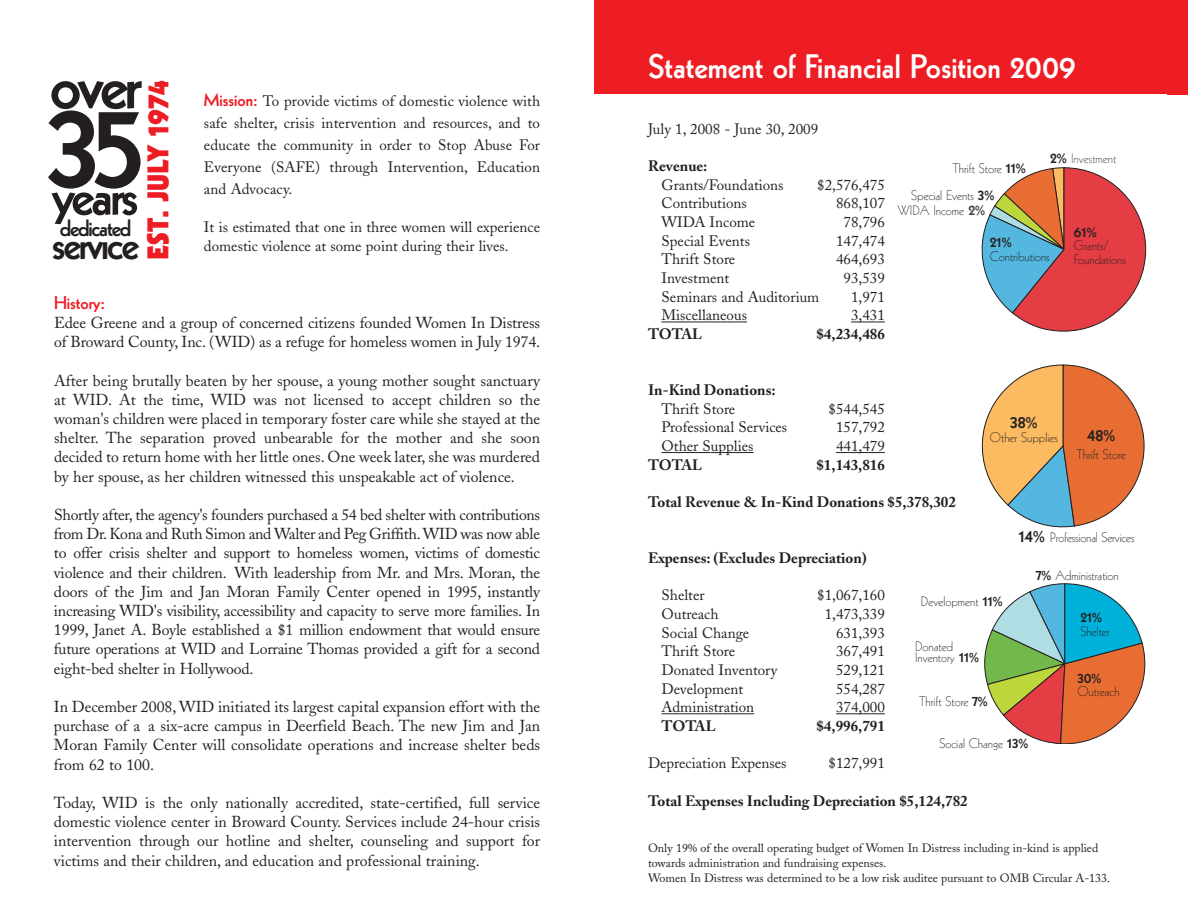
<style>
.page{position:relative;width:1188px;height:918px;background:#fff}
.page>*{position:absolute;margin:0;border:0;box-sizing:border-box;transform-origin:0 0}
.t1{font:800 124.2px "Kabel";color:#231f20}
.t2{font:800 69px "Kabel";color:#231f20}
.t3{font:800 56.4px "Kabel";letter-spacing:-.05em;color:#231f20}
.t4{font:800 43.65px "Kabel";letter-spacing:-.05em;color:#231f20}
.t5{font:800 33px "Kabel";color:#fff}
.t6{font:900 29.1px "Kabel";color:#ee1d23}
.t7{font:800 22.95px "Kabel";letter-spacing:-.05em;color:#231f20}
.t8{font:800 18px "Kabel";color:#ee1e24}
.t9{font:800 18px "Kabel";color:#231f20}
.t10{font:15.75px/19.2px "Adobe Caslon";letter-spacing:-.005em;color:#231f20;text-align:justify}
.t11{font:800 15.3px "Kabel";color:#231f20}
.t12{font:15px/21.9px "Adobe Caslon";color:#231f20;text-align:justify}
.t13{font:700 15px "Adobe Caslon";color:#231f20}
.t14{font:800 15px "Kabel";color:#231f20}
.t15{font:300 13.5px/10.5px "Kabel";color:#231f20}
.t16{font:300 13.5px "Kabel";color:#3e3e3f}
.t17{font:12px/15px "Adobe Caslon";color:#231f20}
.s1{font-family:"Kabel";font-weight:800;font-size:18px;color:#ee1d23}
.s2{font-weight:800;font-size:15.3px}
.s3{font-weight:800;font-size:15.3px;color:#3e3e3f}
.s4{font-weight:800;font-size:15.3px;color:#231f20}
.s5{font-weight:800;font-size:18px}
.s6{font-weight:800;font-size:15px}
</style>
<div class="page">
<div style="left:594px;top:0;width:594px;height:94px;background:#ee1d23"></div>
<hr style="left:662px;top:322px;width:40px;height:1px;background:#231f20">
<hr style="left:702px;top:322px;width:45px;height:1px;background:#231f20">
<hr style="left:851px;top:322px;width:34px;height:1px;background:#231f20">
<svg style="left:662px;top:452px;width:12px;height:1px"></svg>
<hr style="left:674px;top:452px;width:37px;height:1px;background:#231f20">
<hr style="left:711px;top:452px;width:43px;height:1px;background:#231f20">
<hr style="left:836px;top:452px;width:49px;height:1px;background:#231f20">
<hr style="left:672px;top:713px;width:52px;height:1px;background:#231f20">
<svg style="left:724px;top:713px;width:30px;height:1px"></svg>
<hr style="left:836px;top:713px;width:49px;height:1px;background:#231f20">
<svg style="left:981px;top:365px;width:163px;height:163px"></svg>
<svg style="left:984px;top:583px;width:162px;height:161px"></svg>
<svg style="left:982px;top:168px;width:164px;height:164px"></svg>
<h3 class="t6" style="left:147px;top:260px;width:181px;rotate:-90deg">EST. JULY 1974</h3>
<h2 class="t2" style="left:50px;top:59px;width:93px">over</h2>
<h1 class="t1" style="left:47px;top:97px;width:98px">35</h1>
<h3 class="t3" style="left:52px;top:174px;width:88px">years</h3>
<h3 class="t7" style="left:60px;top:219px;width:73px">dedicated</h3>
<h3 class="t4" style="left:52px;top:227px;width:89px">servıce</h3>
<p class="t12" style="left:204px;top:92px;width:338px"><span class="s1">Mission:</span> To provide victims of domestic violence with safe shelter, crisis intervention and resources, and to educate the community in order to Stop Abuse For Everyone (SAFE) through Intervention, Education and Advocacy.</p>
<p class="t12" style="left:204px;top:219px;width:338px;line-height:19.2px">It is estimated that one in three women will experience domestic violence at some point during their lives.</p>
<p class="t8" style="left:54px;top:296px;width:53px">History:</p>
<p class="t10" style="left:54px;top:315px;width:488px">Edee Greene and a group of concerned citizens founded Women In Distress of Broward County, Inc. (WID) as a refuge for homeless women in July 1974.</p>
<p class="t10" style="left:54px;top:373px;width:488px">After being brutally beaten by her spouse, a young mother sought sanctuary at WID. At the time, WID was not licensed to accept children so the woman's children were placed in temporary foster care while she stayed at the shelter. The separation proved unbearable for the mother and she soon decided to return home with her little ones. One week later, she was murdered by her spouse, as her children witnessed this unspeakable act of violence.</p>
<p class="t10" style="left:54px;top:507px;width:488px">Shortly after, the agency's founders purchased a 54 bed shelter with contributions from Dr. Kona and Ruth Simon and Walter and Peg Griffith. WID was now able to offer crisis shelter and support to homeless women, victims of domestic violence and their children. With leadership from Mr. and Mrs. Moran, the doors of the Jim and Jan Moran Family Center opened in 1995, instantly increasing WID's visibility, accessibility and capacity to serve more families. In 1999, Janet A. Boyle established a $1 million endowment that would ensure future operations at WID and Lorraine Thomas provided a gift for a second eight-bed shelter in Hollywood.</p>
<p class="t10" style="left:54px;top:699px;width:488px">In December 2008, WID initiated its largest capital expansion effort with the purchase of a a six-acre campus in Deerfield Beach. The new Jim and Jan Moran Family Center will consolidate operations and increase shelter beds from 62 to 100.</p>
<p class="t10" style="left:54px;top:795px;width:488px">Today, WID is the only nationally accredited, state-certified, full service domestic violence center in Broward County. Services include 24-hour crisis intervention through our hotline and shelter, counseling and support for victims and their children, and education and professional training.</p>
<h3 class="t5" style="left:648px;top:54px;width:429px">Statement of Financial Position 2009</h3>
<p class="t12" style="left:648px;top:120px;width:172px">July 1, 2008 - June 30, 2009</p>
<p class="t13" style="left:648px;top:160px;width:61px">Revenue:</p>
<p class="t12" style="left:662px;top:176px;width:124px">Grants/Foundations</p>
<p class="t12" style="left:817px;top:176px;width:69px">$2,576,475</p>
<p class="t12" style="left:662px;top:194px;width:87px">Contributions</p>
<p class="t12" style="left:836px;top:194px;width:50px">868,107</p>
<p class="t12" style="left:662px;top:213px;width:95px">WIDA Income</p>
<p class="t12" style="left:844px;top:213px;width:43px">78,796</p>
<p class="t12" style="left:662px;top:232px;width:90px">Special Events</p>
<p class="t12" style="left:836px;top:232px;width:50px">147,474</p>
<p class="t12" style="left:662px;top:250px;width:75px">Thrift Store</p>
<p class="t12" style="left:836px;top:250px;width:50px">464,693</p>
<p class="t12" style="left:662px;top:269px;width:69px">Investment</p>
<p class="t12" style="left:844px;top:269px;width:43px">93,539</p>
<p class="t12" style="left:662px;top:288px;width:159px">Seminars and Auditorium</p>
<p class="t12" style="left:851px;top:288px;width:35px">1,971</p>
<p class="t12" style="left:662px;top:306px;width:87px">Miscellaneous</p>
<p class="t12" style="left:851px;top:306px;width:35px">3,431</p>
<p class="t13" style="left:648px;top:328px;width:56px">TOTAL</p>
<p class="t13" style="left:816px;top:328px;width:70px">$4,234,486</p>
<p class="t15" style="left:952px;top:164px;width:75px">Thrift Store <span class="s2">11%</span></p>
<p class="t15" style="left:897px;top:206px;width:89px">WIDA Income <span class="s3">2%</span></p>
<p class="t15" style="left:911px;top:190px;width:85px">Special Events <span class="s2">3%</span></p>
<p class="t16" style="left:1050px;top:154px;width:68px"><span class="s4">2%</span> Investment</p>
<p class="t11" style="left:990px;top:236px;width:23px">21%</p>
<p class="t15" style="left:990px;top:252px;width:61px">Contributions</p>
<p class="t11" style="left:1074px;top:226px;width:24px">61%</p>
<p class="t15" style="left:1074px;top:239px;width:53px;line-height:13.5px">Grants/<br>Foundations</p>
<p class="t13" style="left:648px;top:384px;width:129px">In-Kind Donations:</p>
<p class="t12" style="left:662px;top:400px;width:75px">Thrift Store</p>
<p class="t12" style="left:829px;top:400px;width:58px">$544,545</p>
<p class="t12" style="left:662px;top:418px;width:127px">Professional Services</p>
<p class="t12" style="left:836px;top:418px;width:50px">157,792</p>
<p class="t12" style="left:662px;top:437px;width:94px">Other Supplies</p>
<p class="t12" style="left:836px;top:437px;width:50px">441,479</p>
<p class="t13" style="left:648px;top:459px;width:56px">TOTAL</p>
<p class="t13" style="left:816px;top:459px;width:70px">$1,143,816</p>
<p class="t13" style="left:648px;top:496px;width:309px">Total Revenue &amp; In-Kind Donations $5,378,302</p>
<p class="t9" style="left:1010px;top:415px;width:29px">38%</p>
<p class="t15" style="left:990px;top:432px;width:70px">Other Supplies</p>
<p class="t9" style="left:1087px;top:428px;width:29px">48%</p>
<p class="t15" style="left:1076px;top:450px;width:51px">Thrift Store</p>
<p class="t15" style="left:1019px;top:533px;width:117px"><span class="s5">14%</span> Professional Services</p>
<p class="t13" style="left:648px;top:552px;width:220px">Expenses: (Excludes Depreciation)</p>
<p class="t12" style="left:662px;top:586px;width:45px">Shelter</p>
<p class="t12" style="left:817px;top:586px;width:69px">$1,067,160</p>
<p class="t12" style="left:662px;top:605px;width:59px">Outreach</p>
<p class="t12" style="left:825px;top:605px;width:62px">1,473,339</p>
<p class="t12" style="left:662px;top:623px;width:89px">Social Change</p>
<p class="t12" style="left:836px;top:623px;width:50px">631,393</p>
<p class="t12" style="left:662px;top:642px;width:75px">Thrift Store</p>
<p class="t12" style="left:836px;top:642px;width:50px">367,491</p>
<p class="t12" style="left:662px;top:661px;width:117px">Donated Inventory</p>
<p class="t12" style="left:836px;top:661px;width:50px">529,121</p>
<p class="t12" style="left:662px;top:679px;width:83px">Development</p>
<p class="t12" style="left:836px;top:679px;width:50px">554,287</p>
<p class="t12" style="left:662px;top:698px;width:94px">Administration</p>
<p class="t12" style="left:836px;top:698px;width:50px">374,000</p>
<p class="t13" style="left:662px;top:720px;width:56px">TOTAL</p>
<p class="t13" style="left:816px;top:720px;width:70px">$4,996,791</p>
<p class="t12" style="left:648px;top:754px;width:140px">Depreciation Expenses</p>
<p class="t12" style="left:829px;top:754px;width:58px">$127,991</p>
<p class="t13" style="left:648px;top:795px;width:321px">Total Expenses Including Depreciation $5,124,782</p>
<p class="t17" style="left:648px;top:842px;width:464px">Only 19% of the overall operating budget of Women In Distress including in-kind is applied towards administration and fundraising expenses.<br>Women In Distress was determined to be a low risk auditee pursuant to OMB Circular A-133.</p>
<p class="t15" style="left:1036px;top:571px;width:84px"><span class="s6">7%</span> Administration</p>
<p class="t14" style="left:1080px;top:612px;width:23px">21%</p>
<p class="t15" style="left:1080px;top:627px;width:31px">Shelter</p>
<p class="t15" style="left:921px;top:597px;width:83px">Development <span class="s6">11%</span></p>
<p class="t15" style="left:915px;top:642px;width:65px">Donated<br>Inventory <span class="s6">11%</span></p>
<p class="t14" style="left:1077px;top:672px;width:25px">30%</p>
<p class="t15" style="left:1077px;top:687px;width:44px">Outreach</p>
<p class="t15" style="left:919px;top:697px;width:70px">Thrift Store <span class="s6">7%</span></p>
<p class="t15" style="left:940px;top:739px;width:90px">Social Change <span class="s6">13%</span></p>
</div>
